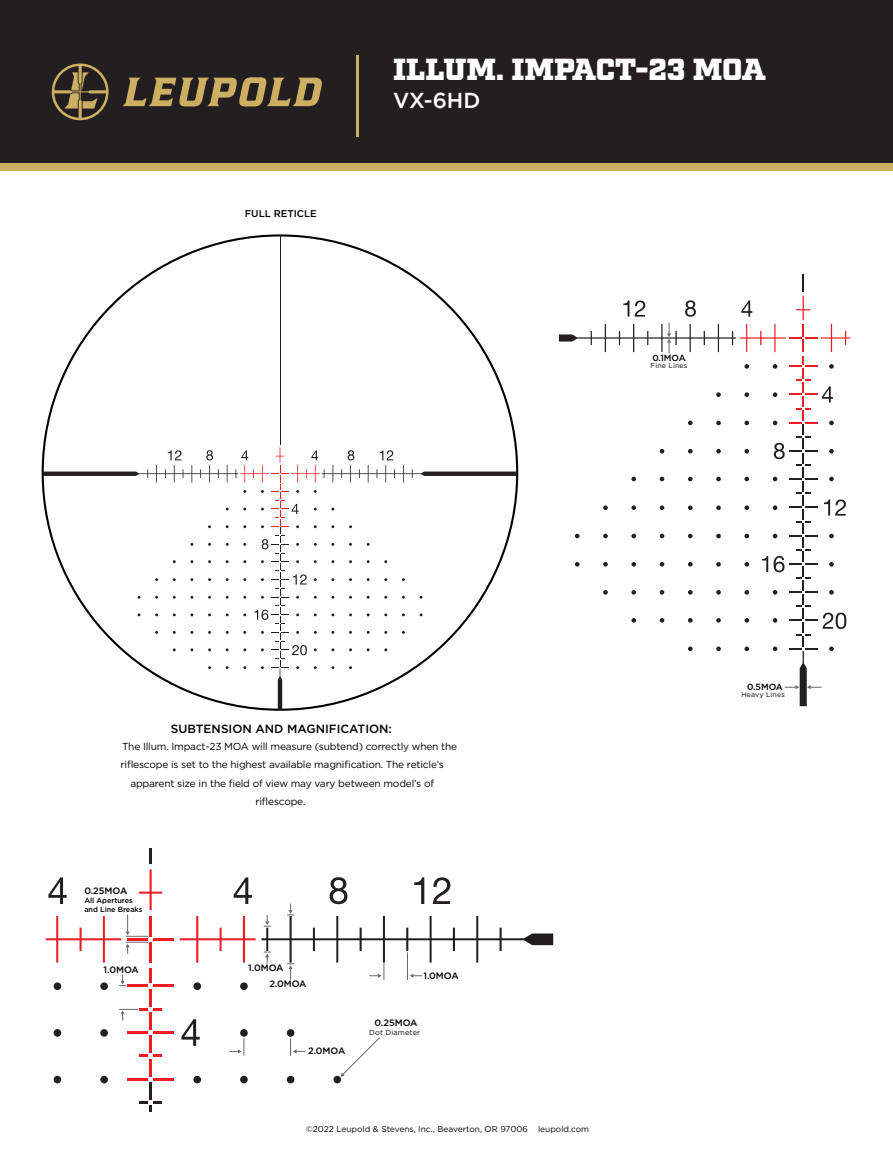
<style>
.page{position:relative;width:893px;height:1155px;background:#fff}
.page>*{position:absolute;margin:0;border:0;box-sizing:border-box;transform-origin:0 0}
.t1{font:900 30.45px "Factoria";letter-spacing:-.005em;color:#fff}
.t2{font:500 21.7px "Gotham";color:#fff}
.t3{font:500 11.9px "Gotham";color:#000}
.t4{font:10.15px "Gotham";letter-spacing:-.02em;color:#000}
.t5{font:500 9.8px "Gotham";color:#000}
.t6{font:500 9.27px/15.9px "Gotham";letter-spacing:-.005em;color:#000}
.t7{font:500 8.89px "Gotham";letter-spacing:-.005em;color:#000}
.t8{font:8.4px "Gotham";color:#000}
.t9{font:500 7.35px/8.8px "Gotham";letter-spacing:-.005em;color:#000}
.t10{font:7.35px "Gotham";letter-spacing:.02em;color:#000}
.t11{font:7.04px "Gotham";letter-spacing:.02em;color:#000}
</style>
<div class="page">
<div style="left:0;top:0;width:892px;height:167px;background:#231f20"></div>
<div style="left:0;top:164px;width:892px;height:7px;background:#cdaf63"></div>
<hr style="left:356px;top:55px;width:2px;height:82px;background:#cdaf63">
<svg style="left:51px;top:63px;width:58px;height:58px"></svg>
<svg style="left:123px;top:77px;width:199px;height:29px"></svg>
<hr style="left:149px;top:848px;width:3px;height:16px;background:#231f20">
<hr style="left:149px;top:1082px;width:3px;height:18px;background:#231f20">
<svg style="left:139px;top:1102px;width:23px;height:10px"></svg>
<hr style="left:153px;top:985px;width:21px;height:2px;background:#ed1d24">
<hr style="left:149px;top:968px;width:3px;height:15px;background:#ed1d24">
<hr style="left:127px;top:985px;width:21px;height:2px;background:#ed1d24">
<hr style="left:149px;top:989px;width:3px;height:17px;background:#ed1d24">
<hr style="left:149px;top:1012px;width:3px;height:18px;background:#ed1d24">
<hr style="left:127px;top:1032px;width:21px;height:2px;background:#ed1d24">
<hr style="left:153px;top:1032px;width:21px;height:2px;background:#ed1d24">
<hr style="left:149px;top:1035px;width:3px;height:18px;background:#ed1d24">
<svg style="left:139px;top:1055px;width:23px;height:2px"></svg>
<hr style="left:149px;top:1059px;width:3px;height:17px;background:#ed1d24">
<hr style="left:127px;top:1078px;width:21px;height:2px;background:#ed1d24">
<hr style="left:153px;top:1078px;width:21px;height:2px;background:#ed1d24">
<svg style="left:180px;top:916px;width:75px;height:47px"></svg>
<hr style="left:153px;top:938px;width:21px;height:2px;background:#ed1d24">
<div style="left:333px;top:1076px;width:8px;height:7px;background:#231f20;border-radius:50%"></div>
<div style="left:287px;top:1076px;width:7px;height:7px;background:#231f20;border-radius:50%"></div>
<div style="left:240px;top:1076px;width:8px;height:7px;background:#231f20;border-radius:50%"></div>
<div style="left:193px;top:1076px;width:8px;height:7px;background:#231f20;border-radius:50%"></div>
<div style="left:100px;top:1076px;width:8px;height:7px;background:#231f20;border-radius:50%"></div>
<div style="left:54px;top:1076px;width:7px;height:7px;background:#231f20;border-radius:50%"></div>
<div style="left:287px;top:1029px;width:7px;height:8px;background:#231f20;border-radius:50%"></div>
<div style="left:240px;top:1029px;width:8px;height:8px;background:#231f20;border-radius:50%"></div>
<div style="left:100px;top:1029px;width:8px;height:8px;background:#231f20;border-radius:50%"></div>
<div style="left:54px;top:1029px;width:7px;height:8px;background:#231f20;border-radius:50%"></div>
<div style="left:240px;top:982px;width:8px;height:8px;background:#231f20;border-radius:50%"></div>
<div style="left:193px;top:982px;width:8px;height:8px;background:#231f20;border-radius:50%"></div>
<div style="left:100px;top:982px;width:8px;height:8px;background:#231f20;border-radius:50%"></div>
<div style="left:54px;top:982px;width:7px;height:8px;background:#231f20;border-radius:50%"></div>
<svg style="left:234px;top:877px;width:18px;height:27px"></svg>
<svg style="left:181px;top:1019px;width:19px;height:27px"></svg>
<hr style="left:279px;top:235px;width:1px;height:210px;background:#231f20">
<svg style="left:43px;top:450px;width:211px;height:33px"></svg>
<svg style="left:254px;top:447px;width:263px;height:263px"></svg>
<svg style="left:340px;top:1037px;width:40px;height:40px"></svg>
<svg style="left:229px;top:1038px;width:15px;height:18px"></svg>
<svg style="left:290px;top:1038px;width:15px;height:18px"></svg>
<svg style="left:46px;top:869px;width:116px;height:94px"></svg>
<svg style="left:119px;top:974px;width:7px;height:12px"></svg>
<svg style="left:119px;top:1008px;width:43px;height:13px"></svg>
<svg style="left:261px;top:877px;width:292px;height:103px"></svg>
<svg style="left:559px;top:274px;width:291px;height:432px"></svg>
<p class="t5" style="left:245px;top:207px;width:73px">FULL RETICLE</p>
<h1 class="t1" style="left:393px;top:51px;width:374px">ILLUM. IMPACT-23 MOA</h1>
<h2 class="t2" style="left:393px;top:86px;width:89px">VX-6HD</h2>
<p class="t7" style="left:652px;top:352px;width:35px">0.1MOA</p>
<p class="t11" style="left:650px;top:361px;width:38px">Fine Lines</p>
<p class="t7" style="left:747px;top:681px;width:37px">0.5MOA</p>
<p class="t11" style="left:741px;top:690px;width:45px">Heavy Lines</p>
<p class="t3" style="left:171px;top:721px;width:223px">SUBTENSION AND MAGNIFICATION:</p>
<p class="t4" style="left:122px;top:740px;width:337px">The Illum. Impact-23 MOA will measure (subtend) correctly when the</p>
<p class="t4" style="left:121px;top:758px;width:325px">riflescope is set to the highest available magnification. The reticle’s</p>
<p class="t4" style="left:130px;top:777px;width:305px">apparent size in the field of view may vary between model’s of</p>
<p class="t4" style="left:255px;top:795px;width:51px">riflescope.</p>
<p class="t6" style="left:84px;top:883px;width:44px">0.25MOA</p>
<p class="t9" style="left:84px;top:896px;width:60px">All Apertures and Line Breaks</p>
<p class="t6" style="left:104px;top:962px;width:37px">1.0MOA</p>
<p class="t6" style="left:269px;top:960px;width:39px;text-indent:-21px">1.0MOA<br>2.0MOA</p>
<p class="t6" style="left:308px;top:1043px;width:39px">2.0MOA</p>
<p class="t6" style="left:423px;top:967px;width:37px">1.0MOA</p>
<p class="t6" style="left:374px;top:1015px;width:44px">0.25MOA</p>
<p class="t10" style="left:369px;top:1028px;width:52px">Dot Diameter</p>
<p class="t8" style="left:306px;top:1123px;width:285px">©2022 Leupold &amp; Stevens, Inc., Beaverton, OR 97006 leupold.com</p>
</div>
